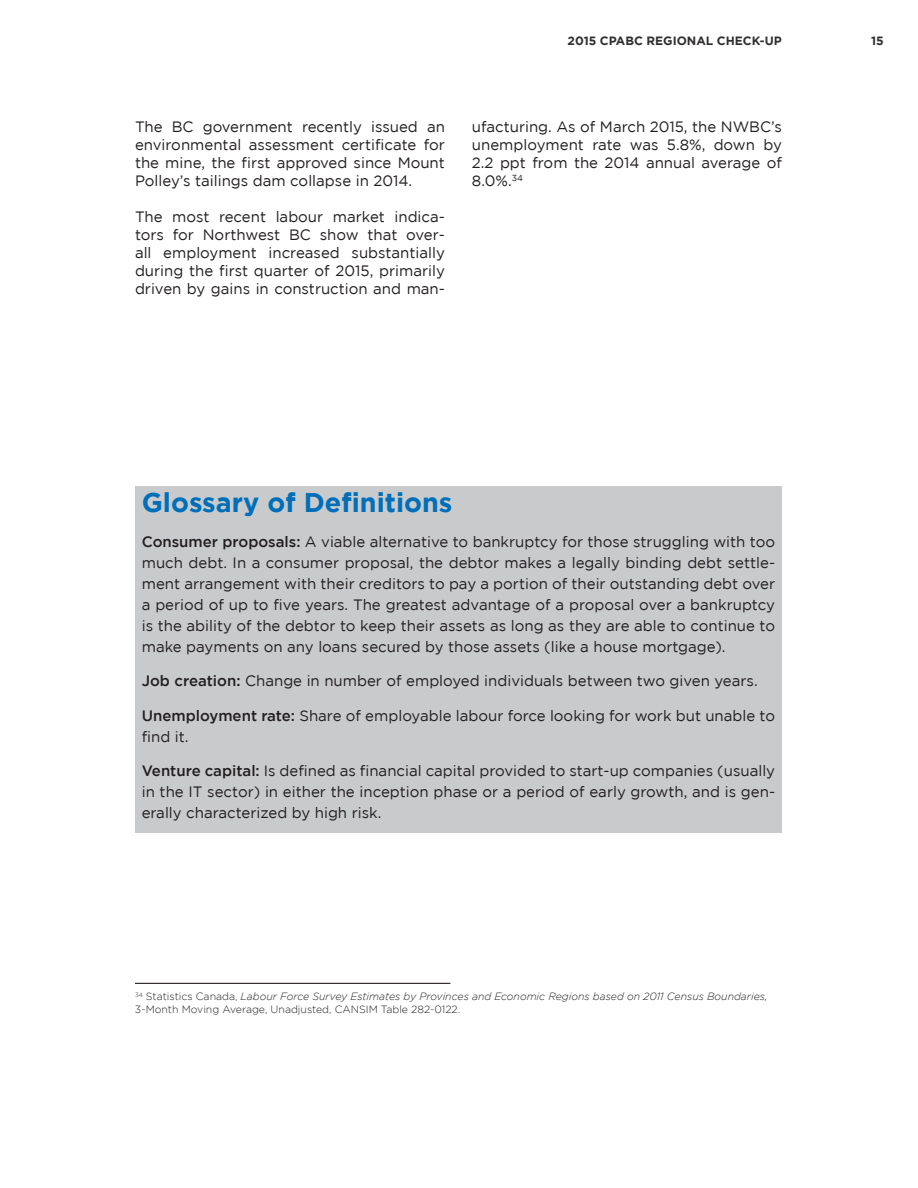
<style>
.page{position:relative;width:918px;height:1188px;background:#fff}
.page>*{position:absolute;margin:0;border:0;box-sizing:border-box;transform-origin:0 0}
.t1{font:700 27px "Gotham";color:#006fba}
.t2{font:15px/18px "Gotham";color:#231f20;text-align:justify}
.t3{font:700 12px "Gotham";color:#312f30}
.Footnote_text{font:italic 300 10.5px/12.6px "Gotham";color:#231f20}
.s1{font-weight:500}
.s2{font-style:normal}
</style>
<div class="page">
<div style="left:135px;top:486px;width:647px;height:347px;background:#c9cacc"></div>
<hr style="left:135px;top:983px;width:315px;height:1px;background:#231f20">
<p class="t3" style="left:568px;top:34px;width:216px">2015 CPABC REGIONAL CHECK-UP</p>
<p class="t3" style="left:871px;top:34px;width:14px">15</p>
<p class="t2" style="left:135px;top:118px;width:311px">The BC government recently issued an environmental assessment certificate for the mine, the first approved since Mount Polley’s tailings dam collapse in 2014.</p>
<p class="t2" style="left:135px;top:208px;width:311px">The most recent labour market indica&shy;tors for Northwest BC show that over&shy;all employment increased substantially during the first quarter of 2015, primarily driven by gains in construction and man-</p>
<p class="t2" style="left:472px;top:118px;width:311px">ufacturing. As of March 2015, the NWBC’s unemployment rate was 5.8%, down by 2.2 ppt from the 2014 annual average of 8.0%.<sup>34</sup></p>
<p class="t1" style="left:142px;top:487px;width:312px">Glossary of Definitions</p>
<p class="t2" style="left:142px;top:531px;width:635px;line-height:21px"><span class="s1">Consumer proposals:</span> A viable alternative to bankruptcy for those struggling with too much debt. In a consumer proposal, the debtor makes a legally binding debt settle&shy;ment arrangement with their creditors to pay a portion of their outstanding debt over a period of up to five years. The greatest advantage of a proposal over a bankruptcy is the ability of the debtor to keep their assets as long as they are able to continue to make payments on any loans secured by those assets (like a house mortgage).</p>
<p class="t2" style="left:142px;top:672px;width:617px"><span class="s1">Job creation:</span> Change in number of employed individuals between two given years.</p>
<p class="t2" style="left:142px;top:705px;width:635px;line-height:21px"><span class="s1">Unemployment rate:</span> Share of employable labour force looking for work but unable to find it.</p>
<p class="t2" style="left:142px;top:760px;width:635px;line-height:21px"><span class="s1">Venture capital:</span> Is defined as financial capital provided to start-up companies (usually in the IT sector) in either the inception phase or a period of early growth, and is gen&shy;erally characterized by high risk.</p>
<p class="Footnote_text" style="left:135px;top:990px;width:634px"><sup>34</sup> <span class="s2">Statistics Canada,</span> Labour Force Survey Estimates by Provinces and Economic Regions based on 2011 Census Boundaries,<br><span class="s2">3-Month Moving Average, Unadjusted, CANSIM Table 282-0122.</span></p>
</div>
